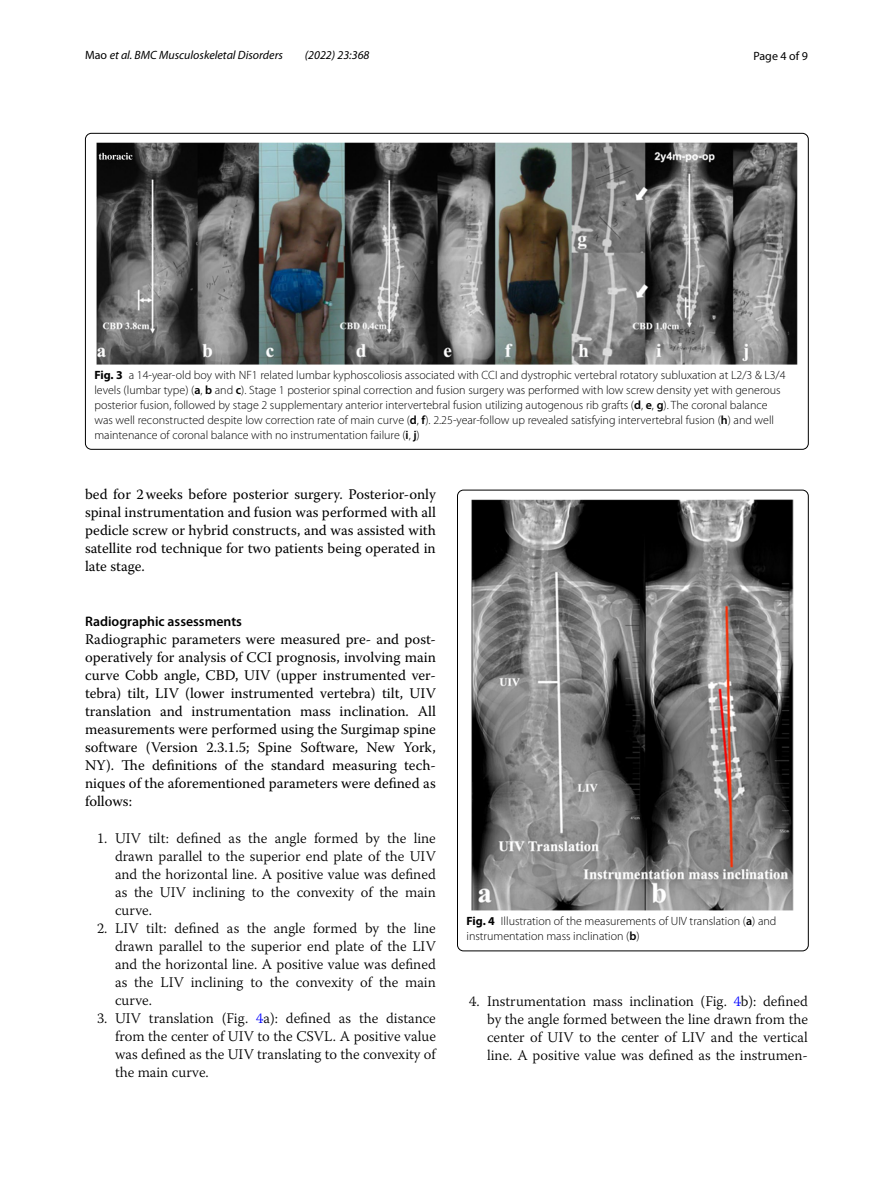
<style>
.page{position:relative;width:893px;height:1187px;background:#fff}
.page>*{position:absolute;margin:0;border:0;box-sizing:border-box;transform-origin:0 0}
.t1{font:300 14.7px/18px "Warnock Pro";color:#000;text-align:justify}
.t2{font:14.7px/18px "Warnock Pro";color:#000;text-align:justify}
.t3{font:600 13.8px "Myriad Pro";color:#000}
.t4{font:300 12px/15px "Myriad Pro";color:#000}
.t5{font:italic 12px "Myriad Pro";color:#000}
.t6{font:12px "Myriad Pro";color:#000}
.s1{font-style:normal}
.s2{font-weight:700}
.s3{font-weight:600}
.s4{color:#00f}
</style>
<div class="page">
<img style="left:97px;top:142px;width:700px;height:222px">
<img style="left:472px;top:499px;width:322px;height:411px">
<p class="t5" style="left:85px;top:48px;width:199px"><span class="s1">Mao</span> et al. BMC Musculoskeletal Disorders</p>
<p class="t5" style="left:305px;top:48px;width:66px">(2022) 23:368</p>
<p class="t6" style="left:753px;top:48px;width:56px">Page 4 of 9</p>
<p class="t4" style="left:94px;top:368px;width:693px"><span class="s2">Fig. 3</span> a 14-year-old boy with NF1 related lumbar kyphoscoliosis associated with CCI and dystrophic vertebral rotatory subluxation at L2/3 &amp; L3/4 levels (lumbar type) (<span class="s3">a</span>, <span class="s3">b</span> and <span class="s3">c</span>). Stage 1 posterior spinal correction and fusion surgery was performed with low screw density yet with generous posterior fusion, followed by stage 2 supplementary anterior intervertebral fusion utilizing autogenous rib grafts (<span class="s3">d</span>, <span class="s3">e</span>, <span class="s3">g</span>). The coronal balance was well reconstructed despite low correction rate of main curve (<span class="s3">d</span>, <span class="s3">f</span>). 2.25-year-follow up revealed satisfying intervertebral fusion (<span class="s3">h</span>) and well maintenance of coronal balance with no instrumentation failure (<span class="s3">i</span>, <span class="s3">j</span>)</p>
<p class="t2" style="left:85px;top:485px;width:352px">bed for 2weeks before posterior surgery. Posterior-only spinal instrumentation and fusion was performed with all pedicle screw or hybrid constructs, and was assisted with satellite rod technique for two patients being operated in late stage.</p>
<p class="t3" style="left:85px;top:612px;width:158px">Radiographic assessments</p>
<p class="t2" style="left:85px;top:630px;width:352px">Radiographic parameters were measured pre- and post&shy;operatively for analysis of CCI prognosis, involving main curve Cobb angle, CBD, UIV (upper instrumented ver&shy;tebra) tilt, LIV (lower instrumented vertebra) tilt, UIV translation and instrumentation mass inclination. All measurements were performed using the Surgimap spine software (Version 2.3.1.5; Spine Software, New York, NY). The definitions of the standard measuring tech&shy;niques of the aforementioned parameters were defined as follows:</p>
<p class="t1" style="left:115px;top:828px;width:322px;text-indent:-18px">1. UIV tilt: defined as the angle formed by the line drawn parallel to the superior end plate of the UIV and the horizontal line. A positive value was defined as the UIV inclining to the convexity of the main curve.</p>
<p class="t1" style="left:115px;top:918px;width:322px;text-indent:-18px">2. LIV tilt: defined as the angle formed by the line drawn parallel to the superior end plate of the LIV and the horizontal line. A positive value was defined as the LIV inclining to the convexity of the main curve.</p>
<p class="t1" style="left:115px;top:1008px;width:322px;text-indent:-18px">3. UIV translation (Fig. <span class="s4">4</span>a): defined as the distance from the center of UIV to the CSVL. A positive value was defined as the UIV translating to the convexity of the main curve.</p>
<p class="t4" style="left:466px;top:914px;width:311px"><span class="s2">Fig. 4</span> Illustration of the measurements of UIV translation (<span class="s3">a</span>) and instrumentation mass inclination (<span class="s3">b</span>)</p>
<p class="t1" style="left:487px;top:991px;width:322px;text-indent:-18px">4. Instrumentation mass inclination (Fig. <span class="s4">4</span>b): defined by the angle formed between the line drawn from the center of UIV to the center of LIV and the vertical line. A positive value was defined as the instrumen-</p>
</div>
